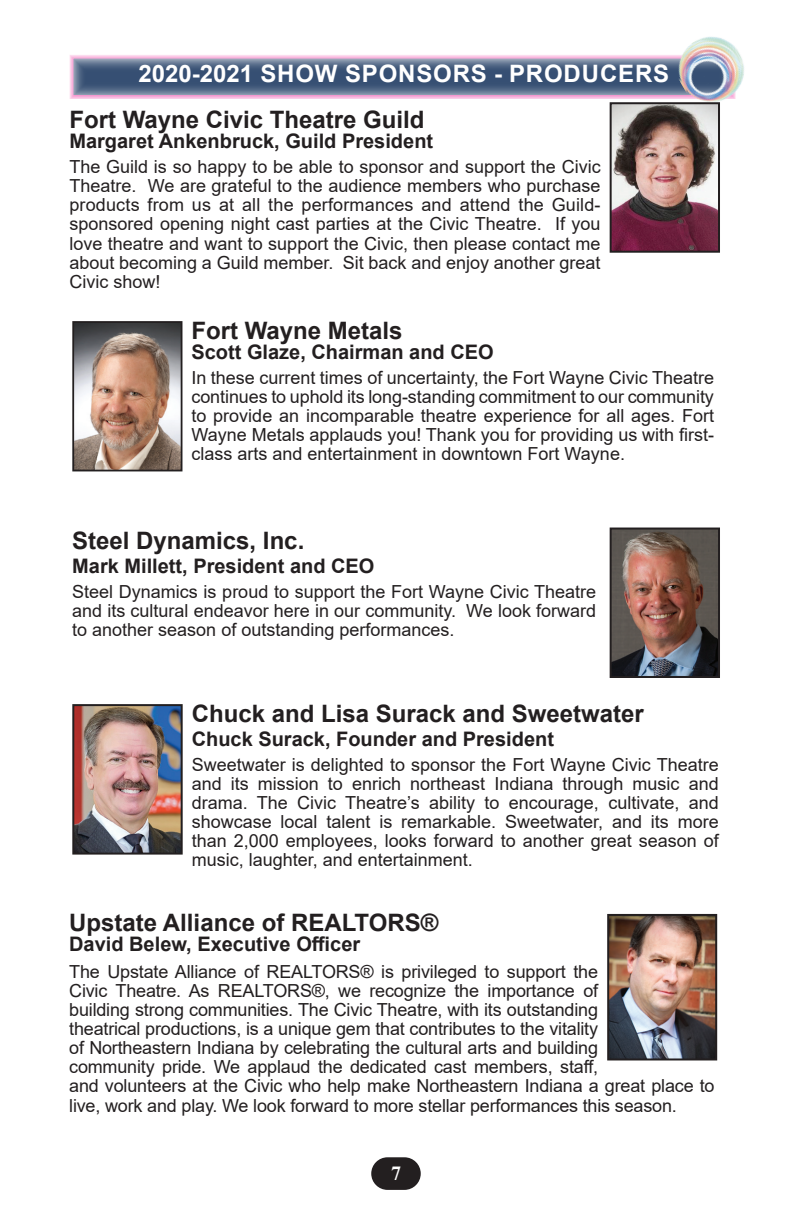
<style>
.page{position:relative;width:792px;height:1224px;background:#fff}
.page>*{position:absolute;margin:0;border:0;box-sizing:border-box;transform-origin:0 0}
.t1{font:700 24px "Arial";color:#231f20}
.t2{font:700 24px "Arial";letter-spacing:.035em;color:#fff}
.t3{font:700 20px "Arial";color:#231f20}
.t4{font:700 20px "Times New Roman";color:#fff}
.t5{font:18px/19px "Arial";letter-spacing:-.01em;color:#231f20;text-align:justify}
</style>
<div class="page">
<div style="left:372px;top:1158px;width:48px;height:31px;background:#231f20;border-radius:15px"></div>
<div style="left:371px;top:1157px;width:50px;height:33px;border:2px solid #231f20;border-radius:15px"></div>
<svg style="left:69px;top:55px;width:592px;height:44px;background:#6d7494"></svg>
<img style="left:661px;top:37px;width:83px;height:65px">
<img style="left:610px;top:917px;width:104px;height:140px">
<div style="left:607px;top:914px;width:110px;height:146px;border:2px solid #231f20"></div>
<img style="left:613px;top:105px;width:104px;height:145px">
<div style="left:610px;top:102px;width:110px;height:151px;border:2px solid #231f20"></div>
<img style="left:75px;top:324px;width:104px;height:144px">
<div style="left:72px;top:321px;width:110px;height:150px;border:2px solid #231f20"></div>
<img style="left:613px;top:531px;width:104px;height:144px">
<div style="left:610px;top:528px;width:110px;height:150px;border:2px solid #231f20"></div>
<img style="left:75px;top:707px;width:105px;height:145px">
<div style="left:72px;top:704px;width:111px;height:151px;border:2px solid #231f20"></div>
<h1 class="t2" style="left:139px;top:57px;width:532px">2020-2021 SHOW SPONSORS - PRODUCERS</h1>
<h1 class="t1" style="left:69px;top:103px;width:357px">Fort Wayne Civic Theatre Guild</h1>
<p class="t3" style="left:69px;top:127px;width:365px">Margaret Ankenbruck, Guild President</p>
<p class="t5" style="left:69px;top:158px;width:533px">The Guild is so happy to be able to sponsor and support the Civic Theatre. We are grateful to the audience members who purchase products from us at all the performances and attend the Guild&shy;sponsored opening night cast parties at the Civic Theatre. If you love theatre and want to support the Civic, then please contact me about becoming a Guild member. Sit back and enjoy another great Civic show!</p>
<h1 class="t1" style="left:191px;top:313px;width:213px">Fort Wayne Metals</h1>
<p class="t3" style="left:191px;top:338px;width:304px">Scott Glaze, Chairman and CEO</p>
<p class="t5" style="left:191px;top:368px;width:524px">In these current times of uncertainty, the Fort Wayne Civic Theatre continues to uphold its long-standing commitment to our community to provide an incomparable theatre experience for all ages. Fort Wayne Metals applauds you! Thank you for providing us with first&shy;class arts and entertainment in downtown Fort Wayne.</p>
<h1 class="t1" style="left:72px;top:524px;width:234px">Steel Dynamics, Inc.</h1>
<p class="t3" style="left:72px;top:552px;width:304px">Mark Millett, President and CEO</p>
<p class="t5" style="left:72px;top:582px;width:526px">Steel Dynamics is proud to support the Fort Wayne Civic Theatre and its cultural endeavor here in our community. We look forward to another season of outstanding performances.</p>
<h1 class="t1" style="left:192px;top:696px;width:454px">Chuck and Lisa Surack and Sweetwater</h1>
<p class="t3" style="left:192px;top:724px;width:364px">Chuck Surack, Founder and President</p>
<p class="t5" style="left:192px;top:755px;width:529px">Sweetwater is delighted to sponsor the Fort Wayne Civic Theatre and its mission to enrich northeast Indiana through music and drama. The Civic Theatre’s ability to encourage, cultivate, and showcase local talent is remarkable. Sweetwater, and its more than 2,000 employees, looks forward to another great season of music, laughter, and entertainment.</p>
<h1 class="t1" style="left:69px;top:906px;width:371px">Upstate Alliance of REALTORS®</h1>
<p class="t3" style="left:69px;top:930px;width:293px">David Belew, Executive Officer</p>
<p class="t5" style="left:69px;top:962px;width:647px;text-align:left">The Upstate Alliance of REALTORS® is privileged to support the<br>Civic Theatre. As REALTORS®, we recognize the importance of<br>building strong communities. The Civic Theatre, with its outstanding<br>theatrical productions, is a unique gem that contributes to the vitality<br>of Northeastern Indiana by celebrating the cultural arts and building<br>community pride. We applaud the dedicated cast members, staff,<br>and volunteers at the Civic who help make Northeastern Indiana a great place to live, work and play. We look forward to more stellar performances this season.</p>
<p class="t4" style="left:391px;top:1159px;width:11px">7</p>
</div>
